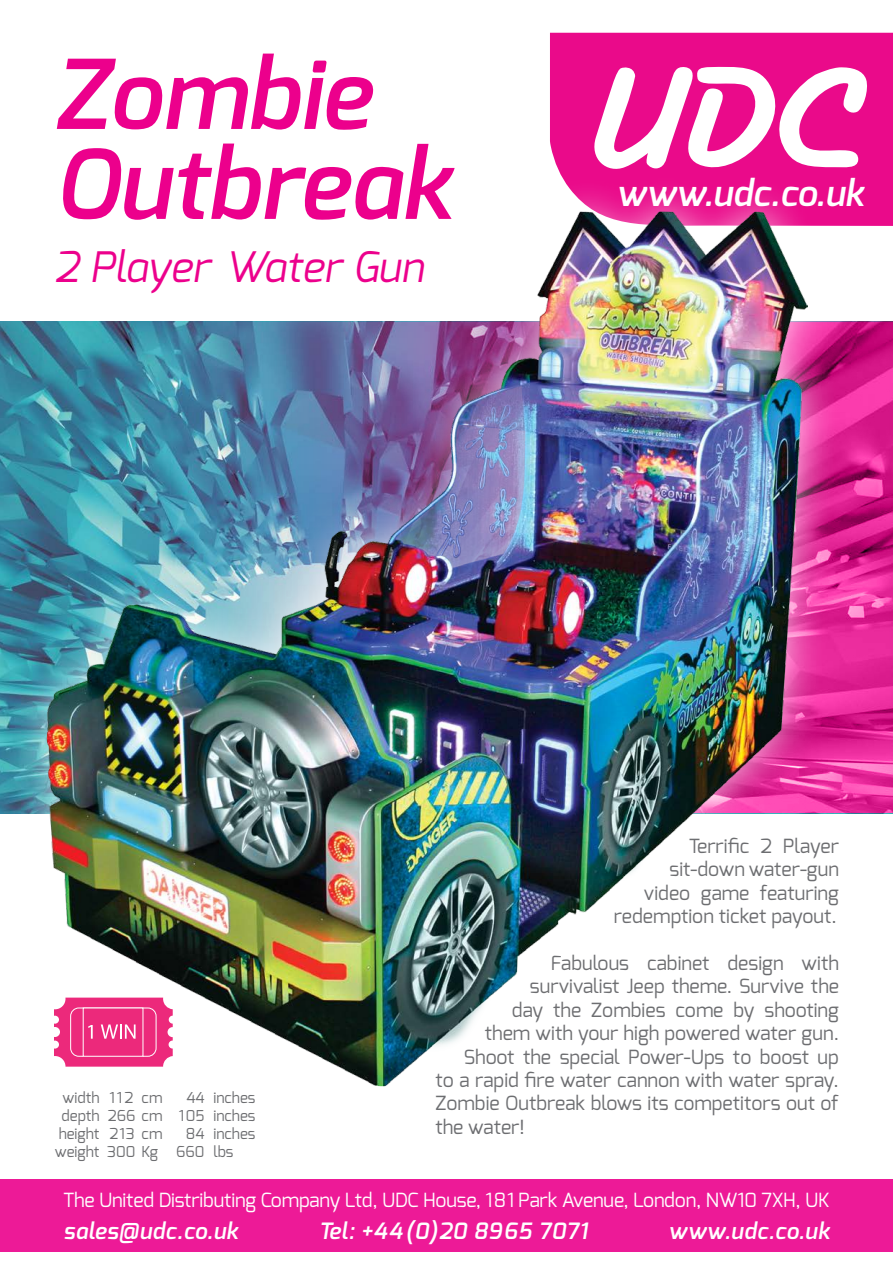
<style>
.page{position:relative;width:893px;height:1263px;background:#fff}
.page>*{position:absolute;margin:0;border:0;box-sizing:border-box;transform-origin:0 0}
.t1{font:italic 600 96px/90px "Exo";color:#ec008c}
.t2{font:italic 42px "Exo";color:#ec008c}
.t3{font:italic 600 36px "Exo";color:#fff}
.t4{font:italic 600 22.5px "Exo";letter-spacing:.025em;color:#fff}
.t5{font:19.5px/23.4px "Exo";color:#6d6e71;text-align:right}
.t6{font:19.5px "Exo";letter-spacing:-.01em;color:#fff}
.t7{font:15px/18px "Exo";color:#6d6e71;text-align:justify}
</style>
<div class="page">
<svg style="left:0;top:322px;width:893px;height:491px;background:#c43594"></svg>
<div style="left:550px;top:33px;width:343px;height:193px;background:#ea0a8a"></div>
<svg style="left:589px;top:65px;width:280px;height:109px"></svg>
<div style="left:9px;top:174px;width:834px;height:949px;background:#fff;opacity:.75"></div>
<img style="left:47px;top:212px;width:761px;height:874px">
<svg style="left:54px;top:997px;width:119px;height:70px;background:#ee4a8f"></svg>
<div style="left:0;top:1179px;width:893px;height:72px;background:#ed1a97"></div>
<h1 class="t1" style="left:54px;top:49px;width:398px">Zombie<br>Outbreak</h1>
<h2 class="t2" style="left:54px;top:240px;width:371px">2 Player Water Gun</h2>
<h3 class="t3" style="left:617px;top:170px;width:248px">www.udc.co.uk</h3>
<p class="t7" style="left:62px;top:1089px;width:102px">width 1 1 2 cm</p>
<p class="t7" style="left:59px;top:1089px;width:198px;text-indent:128px">44 inches depth 266 cm 105 inches height 213 cm</p>
<p class="t7" style="left:55px;top:1125px;width:202px;text-indent:131px">84 inches weight 300 Kg 660 lbs</p>
<p class="t5" style="left:614px;top:834px;width:227px">Terrific 2 Player sit-down water-gun<br>video game featuring redemption ticket payout.</p>
<p class="t5" style="left:551px;top:951px;width:290px">Fabulous cabinet design with</p>
<p class="t5" style="left:530px;top:975px;width:311px">survivalist Jeep theme. Survive the</p>
<p class="t5" style="left:512px;top:998px;width:329px">day the Zombies come by shooting</p>
<p class="t5" style="left:485px;top:1021px;width:356px">them with your high powered water gun.</p>
<p class="t5" style="left:464px;top:1045px;width:377px">Shoot the special Power-Ups to boost up</p>
<p class="t5" style="left:435px;top:1068px;width:405px">to a rapid fire water cannon with water spray.</p>
<p class="t5" style="left:435px;top:1092px;width:405px">Zombie Outbreak blows its competitors out of</p>
<p class="t5" style="left:435px;top:1115px;width:91px">the water!</p>
<p class="t6" style="left:63px;top:1187px;width:768px">The United Distributing Company Ltd, UDC House, 181 Park Avenue, London, NW10 7XH, UK</p>
<p class="t4" style="left:64px;top:1216px;width:176px">sales@udc.co.uk</p>
<p class="t4" style="left:319px;top:1216px;width:270px">Tel: +44 (0)20 8965 7071</p>
<p class="t4" style="left:668px;top:1216px;width:162px">www.udc.co.uk</p>
</div>
